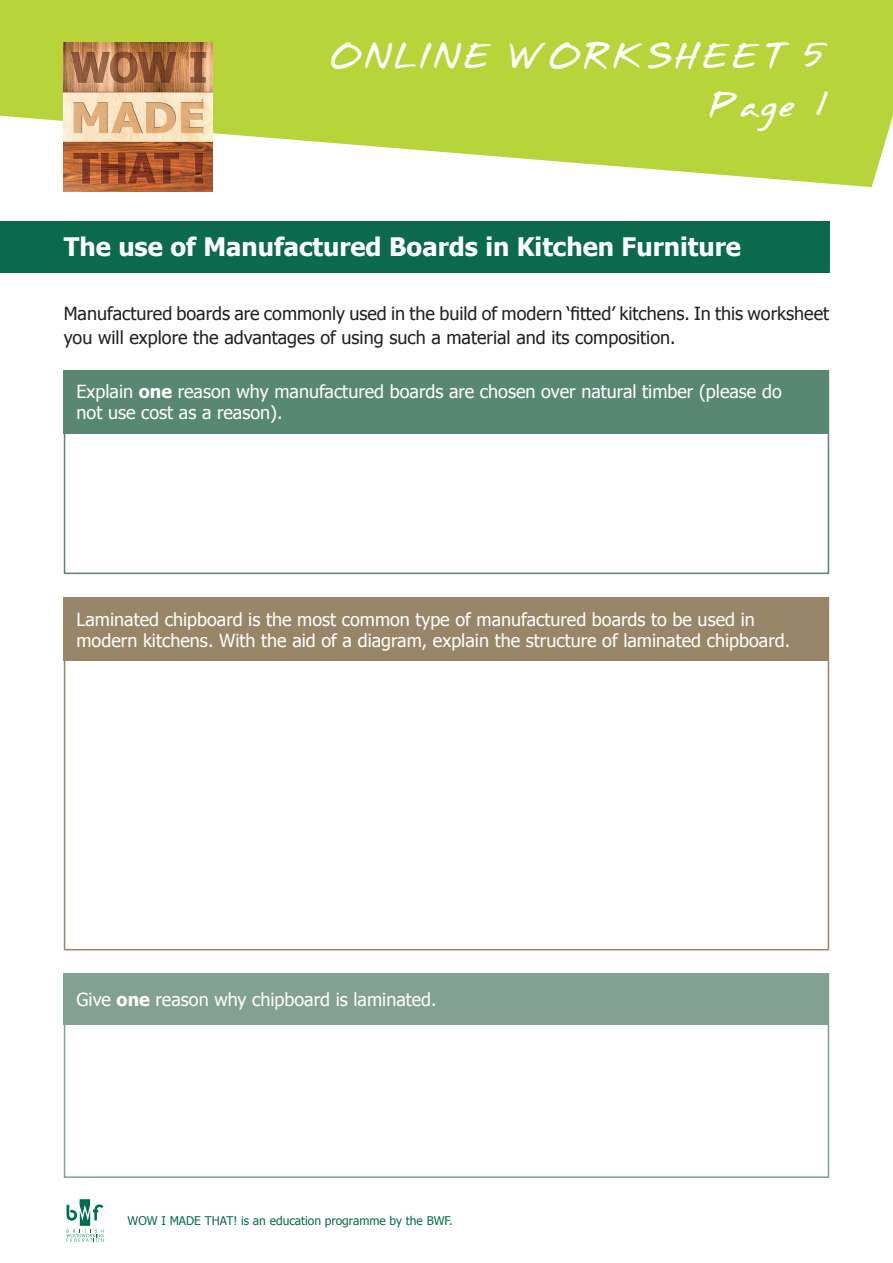
<style>
.page{position:relative;width:893px;height:1263px;background:#fff}
.page>*{position:absolute;margin:0;border:0;box-sizing:border-box;transform-origin:0 0}
.t1{font:30px/49.2px "Annifont";color:#fff;text-align:right}
.t2{font:700 25.5px "Tahoma";color:#fff}
.t3{font:18px/21px "Tahoma";color:#fff}
.t4{font:18px/24px "Tahoma";color:#231f20}
.t5{font:12px "Tahoma";color:#0b6a4c}
.s1{font-weight:700}
</style>
<div class="page">
<svg style="left:0;top:0;width:893px;height:187px;fill:#b7d43a"></svg>
<div style="left:0;top:221px;width:829px;height:51px;background:#0b6a4c"></div>
<img style="left:64px;top:43px;width:149px;height:148px">
<div style="left:64px;top:597px;width:765px;height:64px;background:#998668"></div>
<div style="left:64px;top:370px;width:765px;height:64px;background:#598872"></div>
<div style="left:64px;top:974px;width:765px;height:204px;border:2px solid #83a192"></div>
<div style="left:64px;top:974px;width:765px;height:51px;background:#83a192"></div>
<svg style="left:66px;top:1199px;width:38px;height:43px"></svg>
<h1 class="t1" style="left:329px;top:32px;width:502px">ONLINE WORKSHEET 5<br>Page 1</h1>
<h2 class="t2" style="left:64px;top:229px;width:679px">The use of Manufactured Boards in Kitchen Furniture</h2>
<p class="t4" style="left:64px;top:301px;width:767px">Manufactured boards are commonly used in the build of modern ‘fitted’ kitchens. In this worksheet you will explore the advantages of using such a material and its composition.</p>
<p class="t3" style="left:77px;top:380px;width:707px">Explain <span class="s1">one</span> reason why manufactured boards are chosen over natural timber (please do not use cost as a reason).</p>
<p class="t3" style="left:77px;top:608px;width:715px">Laminated chipboard is the most common type of manufactured boards to be used in modern kitchens. With the aid of a diagram, explain the structure of laminated chipboard.</p>
<p class="t3" style="left:77px;top:988px;width:362px">Give <span class="s1">one</span> reason why chipboard is laminated.</p>
<p class="t5" style="left:128px;top:1212px;width:327px">WOW I MADE THAT! is an education programme by the BWF.</p>
</div>
